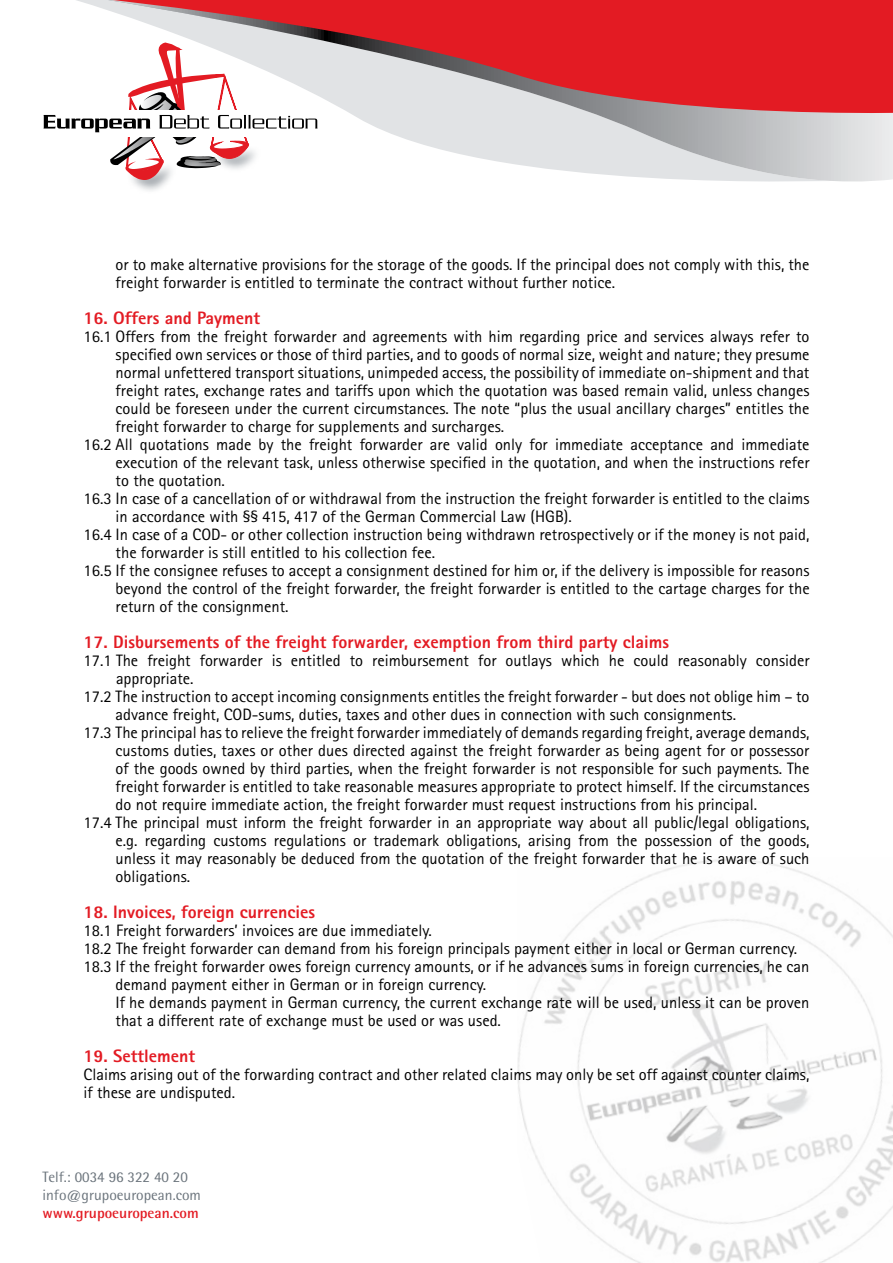
<style>
.page{position:relative;width:893px;height:1263px;background:#fff}
.page>*{position:absolute;margin:0;border:0;box-sizing:border-box;transform-origin:0 0}
.t1{font:800 18px "Rotis Sans Serif";color:#e31b23}
.t2{font:16.5px/18px "Rotis Sans Serif";color:#000}
.t3{font:15px/18px "Rotis Semi Sans";color:#6a737b}
.t4{font:700 15px "Rotis Semi Sans";color:#e31b23}
</style>
<div class="page">
<img style="left:517px;top:859px;width:376px;height:404px">
<svg style="left:378px;top:128px;width:515px;height:54px"></svg>
<svg style="left:76px;top:0;width:817px;height:128px;background:#d85c62"></svg>
<div style="left:34px;top:110px;width:293px;height:27px;background:#fff"></div>
<svg style="left:44px;top:38px;width:273px;height:153px"></svg>
<p class="t2" style="left:116px;top:255px;width:695px">or to make alternative provisions for the storage of the goods. If the principal does not comply with this, the freight forwarder is entitled to terminate the contract without further notice.</p>
<p class="t1" style="left:84px;top:306px;width:178px">16. Offers and Payment</p>
<p class="t2" style="left:84px;top:327px;width:727px">16.1 Offers from the freight forwarder and agreements with him regarding price and services always refer to</p>
<p class="t2" style="left:116px;top:345px;width:695px">specified own services or those of third parties, and to goods of normal size, weight and nature; they presume</p>
<p class="t2" style="left:116px;top:363px;width:695px">normal unfettered transport situations, unimpeded access, the possibility of immediate on-shipment and that</p>
<p class="t2" style="left:116px;top:381px;width:695px">freight rates, exchange rates and tariffs upon which the quotation was based remain valid, unless changes</p>
<p class="t2" style="left:116px;top:399px;width:695px">could be foreseen under the current circumstances. The note “plus the usual ancillary charges” entitles the</p>
<p class="t2" style="left:116px;top:417px;width:390px">freight forwarder to charge for supplements and surcharges.</p>
<p class="t2" style="left:84px;top:435px;width:727px">16.2 All quotations made by the freight forwarder are valid only for immediate acceptance and immediate</p>
<p class="t2" style="left:116px;top:453px;width:695px">execution of the relevant task, unless otherwise specified in the quotation, and when the instructions refer</p>
<p class="t2" style="left:116px;top:471px;width:111px">to the quotation.</p>
<p class="t2" style="left:84px;top:489px;width:727px">16.3 In case of a cancellation of or withdrawal from the instruction the freight forwarder is entitled to the claims</p>
<p class="t2" style="left:116px;top:507px;width:458px">in accordance with §§ 415, 417 of the German Commercial Law (HGB).</p>
<p class="t2" style="left:84px;top:525px;width:727px">16.4 In case of a COD- or other collection instruction being withdrawn retrospectively or if the money is not paid,</p>
<p class="t2" style="left:116px;top:543px;width:321px">the forwarder is still entitled to his collection fee.</p>
<p class="t2" style="left:84px;top:561px;width:727px">16.5 If the consignee refuses to accept a consignment destined for him or, if the delivery is impossible for reasons</p>
<p class="t2" style="left:116px;top:579px;width:695px">beyond the control of the freight forwarder, the freight forwarder is entitled to the cartage charges for the</p>
<p class="t2" style="left:116px;top:597px;width:174px">return of the consignment.</p>
<p class="t1" style="left:84px;top:630px;width:587px">17. Disbursements of the freight forwarder, exemption from third party claims</p>
<p class="t2" style="left:84px;top:651px;width:727px">17.1 The freight forwarder is entitled to reimbursement for outlays which he could reasonably consider</p>
<p class="t2" style="left:116px;top:669px;width:79px">appropriate.</p>
<p class="t2" style="left:84px;top:687px;width:727px">17.2 The instruction to accept incoming consignments entitles the freight forwarder - but does not oblige him – to</p>
<p class="t2" style="left:116px;top:705px;width:622px">advance freight, COD-sums, duties, taxes and other dues in connection with such consignments.</p>
<p class="t2" style="left:84px;top:723px;width:727px">17.3 The principal has to relieve the freight forwarder immediately of demands regarding freight, average demands,</p>
<p class="t2" style="left:116px;top:741px;width:695px">customs duties, taxes or other dues directed against the freight forwarder as being agent for or possessor</p>
<p class="t2" style="left:116px;top:759px;width:695px">of the goods owned by third parties, when the freight forwarder is not responsible for such payments. The</p>
<p class="t2" style="left:116px;top:777px;width:695px">freight forwarder is entitled to take reasonable measures appropriate to protect himself. If the circumstances</p>
<p class="t2" style="left:116px;top:795px;width:643px">do not require immediate action, the freight forwarder must request instructions from his principal.</p>
<p class="t2" style="left:84px;top:813px;width:727px">17.4 The principal must inform the freight forwarder in an appropriate way about all public/legal obligations,</p>
<p class="t2" style="left:116px;top:831px;width:695px">e.g. regarding customs regulations or trademark obligations, arising from the possession of the goods,</p>
<p class="t2" style="left:116px;top:849px;width:695px">unless it may reasonably be deduced from the quotation of the freight forwarder that he is aware of such</p>
<p class="t2" style="left:116px;top:867px;width:76px">obligations.</p>
<p class="t1" style="left:84px;top:900px;width:233px">18. Invoices, foreign currencies</p>
<p class="t2" style="left:84px;top:921px;width:350px">18.1 Freight forwarders’ invoices are due immediately.</p>
<p class="t2" style="left:84px;top:939px;width:715px">18.2 The freight forwarder can demand from his foreign principals payment either in local or German currency.</p>
<p class="t2" style="left:84px;top:957px;width:727px">18.3 If the freight forwarder owes foreign currency amounts, or if he advances sums in foreign currencies, he can</p>
<p class="t2" style="left:116px;top:975px;width:372px">demand payment either in German or in foreign currency.</p>
<p class="t2" style="left:116px;top:993px;width:695px">If he demands payment in German currency, the current exchange rate will be used, unless it can be proven</p>
<p class="t2" style="left:116px;top:1011px;width:387px">that a different rate of exchange must be used or was used.</p>
<p class="t1" style="left:84px;top:1044px;width:113px">19. Settlement</p>
<p class="t2" style="left:84px;top:1065px;width:727px">Claims arising out of the forwarding contract and other related claims may only be set off against counter claims, if these are undisputed.</p>
<p class="t3" style="left:43px;top:1168px;width:160px">Telf.: 0034 96 322 40 20 info@grupoeuropean.com</p>
<p class="t4" style="left:43px;top:1203px;width:158px">www.grupoeuropean.com</p>
</div>
